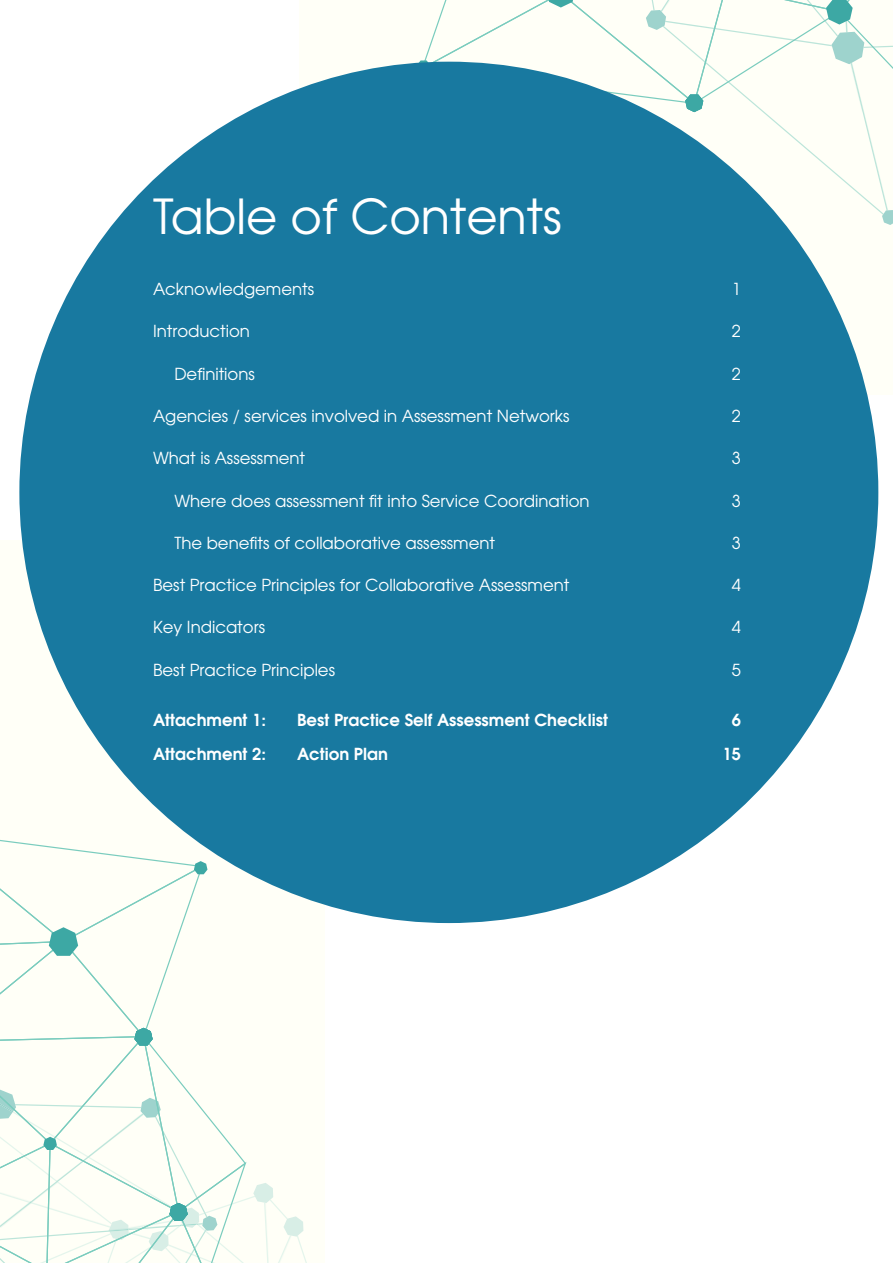
<style>
.page{position:relative;width:893px;height:1263px;background:#fff}
.page>*{position:absolute;margin:0;border:0;box-sizing:border-box;transform-origin:0 0}
.t1{font:48px "Avalon";color:#fff}
.List_Paragraph{font:16.5px "Avalon";color:#fff}
.List_Paragraph-2{font:700 16.5px "Avalon";color:#fff}
</style>
<div class="page">
<div style="left:300px;top:0;width:593px;height:395px;background:#fffff7"></div>
<svg style="left:417px;top:0;width:476px;height:225px"></svg>
<div style="left:0;top:540px;width:325px;height:723px;background:#fffff7"></div>
<svg style="left:0;top:840px;width:307px;height:423px"></svg>
<div style="left:19px;top:62px;width:859px;height:861px;background:#1879a0;border-radius:50%"></div>
<p class="t1" style="left:153px;top:187px;width:410px">Table of Contents</p>
<p class="List_Paragraph" style="left:153px;top:279px;width:163px">Acknowledgements</p>
<p class="List_Paragraph" style="left:732px;top:279px;width:11px">1</p>
<p class="List_Paragraph" style="left:153px;top:321px;width:98px">Introduction</p>
<p class="List_Paragraph" style="left:732px;top:321px;width:11px">2</p>
<p class="List_Paragraph" style="left:174px;top:363px;width:82px">Definitions</p>
<p class="List_Paragraph" style="left:732px;top:363px;width:11px">2</p>
<p class="List_Paragraph" style="left:153px;top:406px;width:418px">Agencies / services involved in Assessment Networks</p>
<p class="List_Paragraph" style="left:732px;top:406px;width:11px">2</p>
<p class="List_Paragraph" style="left:153px;top:448px;width:154px">What is Assessment</p>
<p class="List_Paragraph" style="left:732px;top:448px;width:11px">3</p>
<p class="List_Paragraph" style="left:174px;top:490px;width:417px">Where does assessment fit into Service Coordination</p>
<p class="List_Paragraph" style="left:732px;top:490px;width:11px">3</p>
<p class="List_Paragraph" style="left:174px;top:532px;width:322px">The benefits of collaborative assessment</p>
<p class="List_Paragraph" style="left:732px;top:532px;width:11px">3</p>
<p class="List_Paragraph" style="left:153px;top:575px;width:418px">Best Practice Principles for Collaborative Assessment</p>
<p class="List_Paragraph" style="left:732px;top:575px;width:11px">4</p>
<p class="List_Paragraph" style="left:153px;top:617px;width:114px">Key Indicators</p>
<p class="List_Paragraph" style="left:732px;top:617px;width:11px">4</p>
<p class="List_Paragraph" style="left:153px;top:659px;width:184px">Best Practice Principles</p>
<p class="List_Paragraph" style="left:732px;top:659px;width:11px">5</p>
<p class="List_Paragraph-2" style="left:153px;top:708px;width:114px">Attachment 1:</p>
<p class="List_Paragraph-2" style="left:297px;top:708px;width:312px">Best Practice Self Assessment Checklist</p>
<p class="List_Paragraph-2" style="left:732px;top:708px;width:11px">6</p>
<p class="List_Paragraph-2" style="left:153px;top:742px;width:114px">Attachment 2:</p>
<p class="List_Paragraph-2" style="left:297px;top:742px;width:92px">Action Plan</p>
<p class="List_Paragraph-2" style="left:723px;top:742px;width:20px">15</p>
</div>
